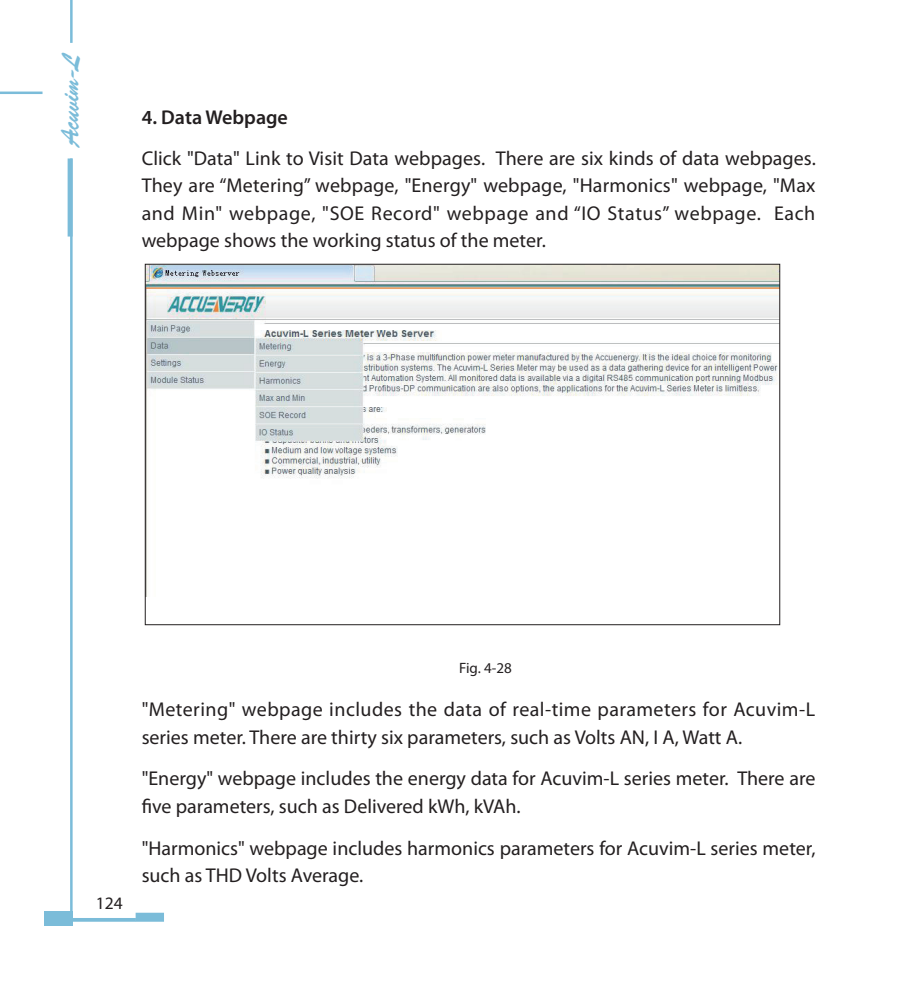
<style>
.page{position:relative;width:922px;height:993px;background:#fff}
.page>*{position:absolute;margin:0;border:0;box-sizing:border-box;transform-origin:0 0}
.t1{font:25px "Brush Script BT";color:#7bbcd9}
.t2{font:20px/27.5px "Myriad Pro";color:#231f20}
.t3{font:600 20px "Myriad Pro";color:#231f20}
.t4{font:17.5px "Myriad Pro";color:#231f20}
.t5{font:15px "Myriad Pro";color:#231f20}
</style>
<div class="page">
<svg style="left:73px;top:917px;width:63px;height:4px"></svg>
<hr style="left:70px;top:158px;width:3px;height:755px;background:#7bbcd9">
<hr style="left:0;top:91px;width:42px;height:3px;background:#7bbcd9">
<hr style="left:70px;top:0;width:3px;height:43px;background:#7bbcd9">
<div style="left:44px;top:911px;width:29px;height:14px;background:#7bbcd9"></div>
<div style="left:136px;top:912px;width:28px;height:9px;background:#7bbcd9;border:2px solid #7bbcd9"></div>
<svg style="left:68px;top:158px;width:5px;height:78px"></svg>
<img style="left:147px;top:266px;width:631px;height:213px">
<p class="t1" style="left:55px;top:147px;width:100px;rotate:-90deg">Acuvim-L</p>
<p class="t3" style="left:142px;top:105px;width:148px">4. Data Webpage</p>
<p class="t2" style="left:142px;top:144px;width:675px;text-align:justify">Click "Data" Link to Visit Data webpages. There are six kinds of data webpages.<br>They are “Metering” webpage, "Energy" webpage, "Harmonics" webpage, "Max and Min" webpage, "SOE Record" webpage and “IO Status” webpage. Each webpage shows the working status of the meter.</p>
<p class="t4" style="left:96px;top:891px;width:28px">124</p>
<p class="t5" style="left:459px;top:658px;width:54px">Fig. 4-28</p>
<p class="t2" style="left:142px;top:695px;width:674px">"Metering" webpage includes the data of real-time parameters for Acuvim-L series meter. There are thirty six parameters, such as Volts AN, I A, Watt A.</p>
<p class="t2" style="left:142px;top:764px;width:675px">"Energy" webpage includes the energy data for Acuvim-L series meter. There are five parameters, such as Delivered kWh, kVAh.</p>
<p class="t2" style="left:142px;top:833px;width:675px">"Harmonics" webpage includes harmonics parameters for Acuvim-L series meter, such as THD Volts Average.</p>
</div>
